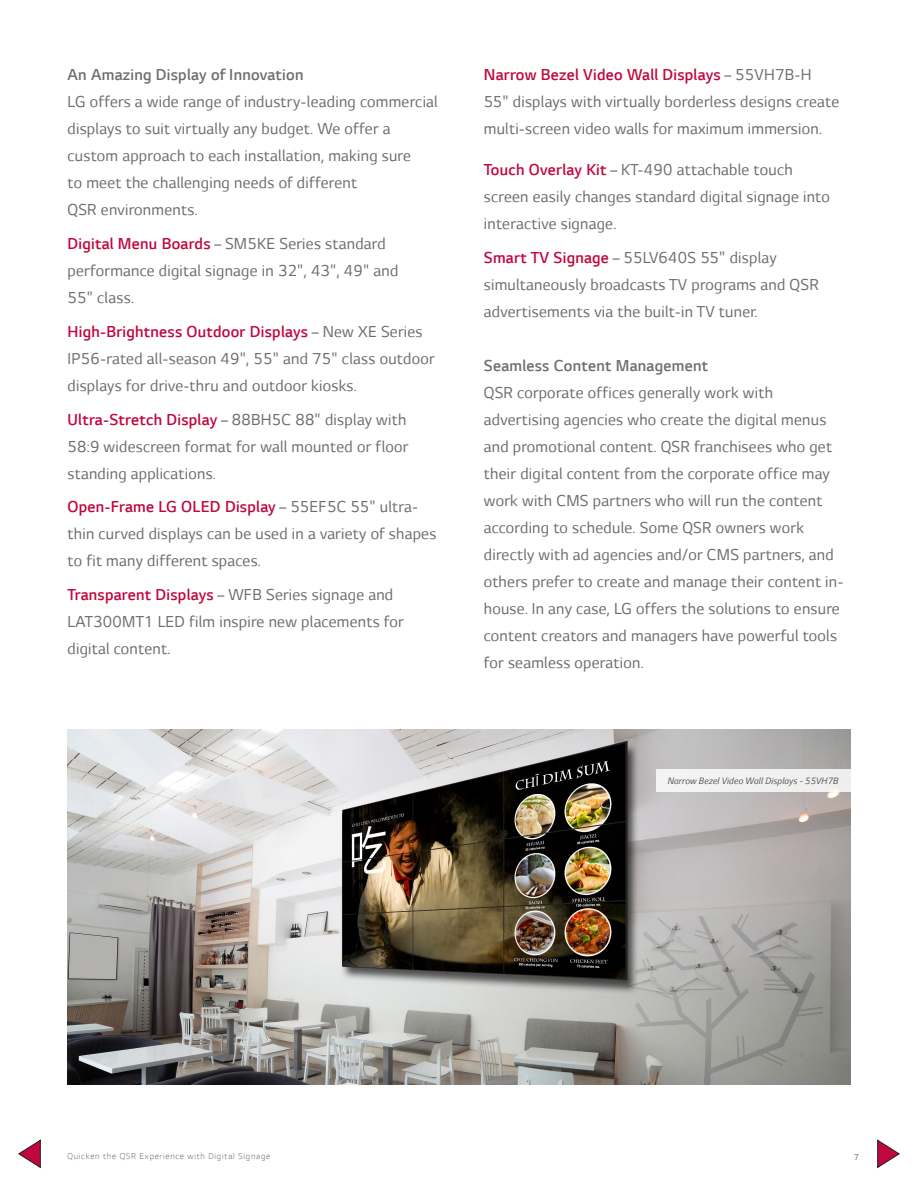
<style>
.page{position:relative;width:918px;height:1188px;background:#fff}
.page>*{position:absolute;margin:0;border:0;box-sizing:border-box;transform-origin:0 0}
.body{font:18px/27px "LG Smart";letter-spacing:.015em;color:#6c6d70}
.body-2{font:300 18px "LG Smart";letter-spacing:.015em;color:#6c6d70}
.body-3{font:italic 10.5px "LG Smart";color:#57585a}
.t1{font:300 9.75px "LG Smart";letter-spacing:.075em;color:#6c6d70}
.t2{font:9.75px "LG Smart";color:#6c6d70}
.s1{font-weight:300;color:#c0073e}
</style>
<div class="page">
<svg style="left:18px;top:1140px;width:23px;height:28px"></svg>
<svg style="left:877px;top:1140px;width:23px;height:28px"></svg>
<img style="left:68px;top:729px;width:782px;height:355px">
<div style="left:656px;top:770px;width:194px;height:22px;background:#f2f2f2"></div>
<p class="body-2" style="left:68px;top:65px;width:237px">An Amazing Display of Innovation</p>
<p class="body" style="left:68px;top:89px;width:372px">LG offers a wide range of industry-leading commercial displays to suit virtually any budget. We offer a custom approach to each installation, making sure<br>to meet the challenging needs of different<br>QSR environments.</p>
<p class="body" style="left:68px;top:230px;width:332px"><span class="s1">Digital Menu Boards</span> – SM5KE Series standard performance digital signage in 32", 43", 49" and<br>55" class.</p>
<p class="body" style="left:68px;top:318px;width:369px"><span class="s1">High-Brightness Outdoor Displays</span> – New XE Series<br>IP56-rated all-season 49", 55" and 75" class outdoor displays for drive-thru and outdoor kiosks.</p>
<p class="body" style="left:68px;top:406px;width:342px;text-align:justify"><span class="s1">Ultra-Stretch Display</span> – 88BH5C 88" display with 58:9 widescreen format for wall mounted or floor standing applications.</p>
<p class="body" style="left:68px;top:494px;width:370px"><span class="s1">Open-Frame LG OLED Display</span> – 55EF5C 55" ultra&shy;thin curved displays can be used in a variety of shapes to fit many different spaces.</p>
<p class="body" style="left:68px;top:581px;width:338px"><span class="s1">Transparent Displays</span> – WFB Series signage and<br>LAT300MT1 LED film inspire new placements for digital content.</p>
<p class="body" style="left:484px;top:62px;width:357px"><span class="s1">Narrow Bezel Video Wall Displays</span> – 55VH7B-H<br>55" displays with virtually borderless designs create multi-screen video walls for maximum immersion.</p>
<p class="body" style="left:484px;top:156px;width:348px"><span class="s1">Touch Overlay Kit</span> – KT-490 attachable touch screen easily changes standard digital signage into interactive signage.</p>
<p class="body" style="left:484px;top:244px;width:336px"><span class="s1">Smart TV Signage</span> – 55LV640S 55" display simultaneously broadcasts TV programs and QSR advertisements via the built-in TV tuner.</p>
<p class="body-2" style="left:484px;top:355px;width:226px">Seamless Content Management</p>
<p class="body" style="left:484px;top:379px;width:361px">QSR corporate offices generally work with advertising agencies who create the digital menus and promotional content. QSR franchisees who get their digital content from the corporate office may work with CMS partners who will run the content according to schedule. Some QSR owners work directly with ad agencies and/or CMS partners, and others prefer to create and manage their content in&shy;house. In any case, LG offers the solutions to ensure content creators and managers have powerful tools for seamless operation.</p>
<p class="body-3" style="left:668px;top:775px;width:172px">Narrow Bezel Video Wall Displays - 55VH7B</p>
<p class="t1" style="left:68px;top:1151px;width:204px">Quicken the QSR Experience with Digital Signage</p>
<p class="t2" style="left:854px;top:1152px;width:7px">7</p>
</div>
